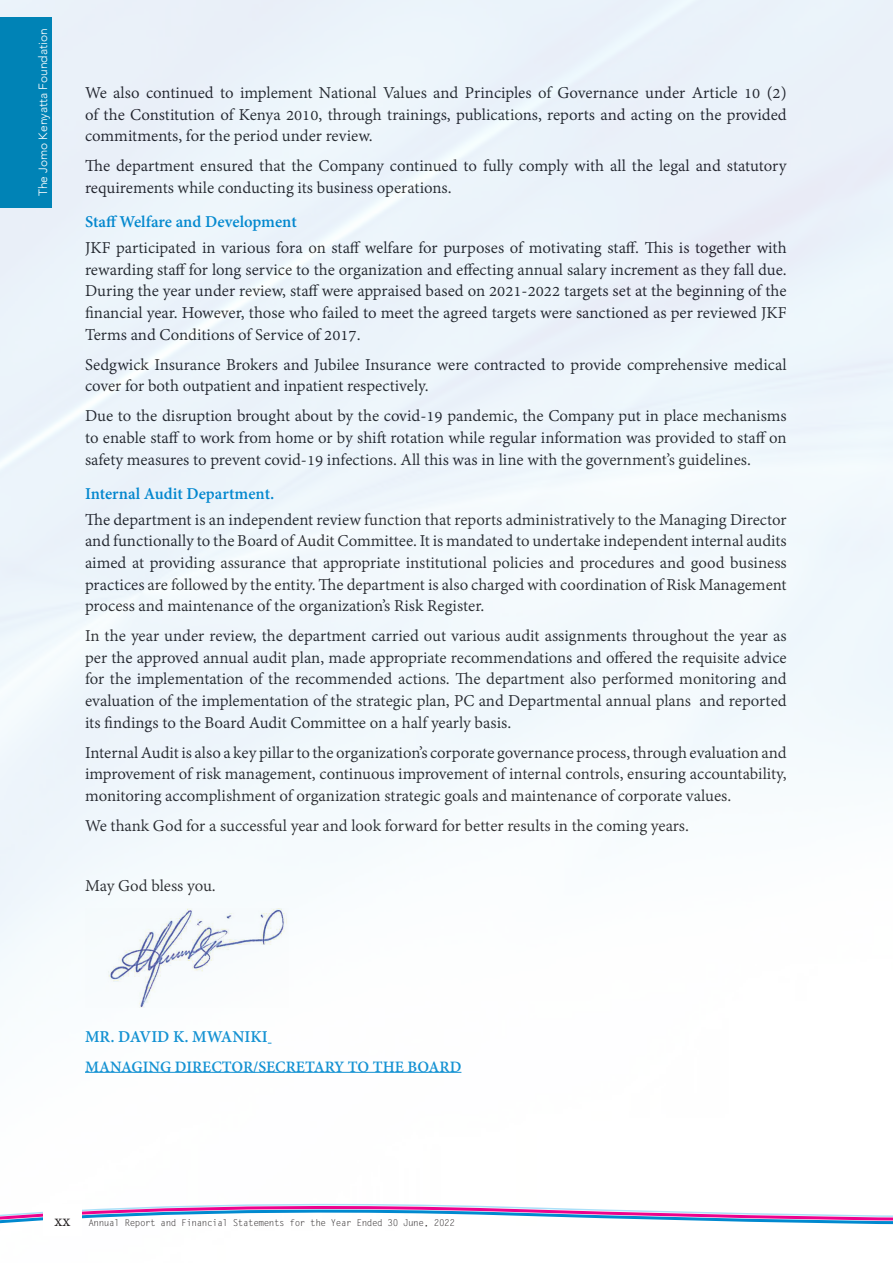
<style>
.page{position:relative;width:893px;height:1263px;background:#fff}
.page>*{position:absolute;margin:0;border:0;box-sizing:border-box;transform-origin:0 0}
.t1{font:18px/21.6px "Adobe Devanagari";color:#231f20;text-align:justify}
.text_bold_2{font:700 18px "Adobe Devanagari";color:#0089cf}
.text_bold_2-2{font:700 17.25px "Adobe Devanagari";color:#0089cf}
.t2{font:300 12px "Avenir";color:#fff}
.t3{font:9.3px "Letter Gothic Std";letter-spacing:-.05em;color:#231f20}
.s1{font-family:"Adobe Devanagari";font-size:18px}
</style>
<div class="page">
<img style="left:0;top:0;width:893px;height:1073px">
<svg style="left:0;top:1203px;width:893px;height:22px"></svg>
<div style="left:0;top:17px;width:51px;height:190px;background:#0083b6"></div>
<div style="left:43px;top:1204px;width:39px;height:32px;background:#fff"></div>
<p class="t2" style="left:36px;top:196px;width:169px;rotate:-90deg">The Jomo Kenyatta Foundation</p>
<p class="t1" style="left:85px;top:83px;width:703px">We also continued to implement National Values and Principles of Governance under Article 10 (2) of the Constitution of Kenya 2010, through trainings, publications, reports and acting on the provided commitments, for the period under review.</p>
<p class="t1" style="left:85px;top:157px;width:703px">The department ensured that the Company continued to fully comply with all the legal and statutory requirements while conducting its business operations.</p>
<p class="text_bold_2" style="left:85px;top:212px;width:213px">Staff Welfare and Development</p>
<p class="t1" style="left:85px;top:238px;width:703px">JKF participated in various fora on staff welfare for purposes of motivating staff. This is together with rewarding staff for long service to the organization and effecting annual salary increment as they fall due.<br>During the year under review, staff were appraised based on 2021-2022 targets set at the beginning of the financial year. However, those who failed to meet the agreed targets were sanctioned as per reviewed JKF Terms and Conditions of Service of 2017.</p>
<p class="t1" style="left:85px;top:355px;width:703px">Sedgwick Insurance Brokers and Jubilee Insurance were contracted to provide comprehensive medical cover for both outpatient and inpatient respectively.</p>
<p class="t1" style="left:85px;top:407px;width:703px">Due to the disruption brought about by the covid-19 pandemic, the Company put in place mechanisms to enable staff to work from home or by shift rotation while regular information was provided to staff on safety measures to prevent covid-19 infections. All this was in line with the government’s guidelines.</p>
<p class="text_bold_2" style="left:85px;top:483px;width:191px">Internal Audit Department.</p>
<p class="t1" style="left:85px;top:510px;width:703px">The department is an independent review function that reports administratively to the Managing Director and functionally to the Board of Audit Committee. It is mandated to undertake independent internal audits aimed at providing assurance that appropriate institutional policies and procedures and good business practices are followed by the entity. The department is also charged with coordination of Risk Management process and maintenance of the organization’s Risk Register.</p>
<p class="t1" style="left:85px;top:627px;width:703px">In the year under review, the department carried out various audit assignments throughout the year as per the approved annual audit plan, made appropriate recommendations and offered the requisite advice for the implementation of the recommended actions. The department also performed monitoring and evaluation of the implementation of the strategic plan, PC and Departmental annual plans and reported its findings to the Board Audit Committee on a half yearly basis.</p>
<p class="t1" style="left:85px;top:743px;width:703px">Internal Audit is also a key pillar to the organization’s corporate governance process, through evaluation and improvement of risk management, continuous improvement of internal controls, ensuring accountability, monitoring accomplishment of organization strategic goals and maintenance of corporate values.</p>
<p class="t1" style="left:85px;top:816px;width:605px">We thank God for a successful year and look forward for better results in the coming years.</p>
<p class="t1" style="left:85px;top:877px;width:132px">May God bless you.</p>
<p class="text_bold_2" style="left:85px;top:1026px;width:184px">MR. DAVID K. MWANIKI</p>
<p class="text_bold_2-2" style="left:85px;top:1056px;width:378px">MANAGING DIRECTOR/SECRETARY TO THE BOARD</p>
<p class="t3" style="left:55px;top:1217px;width:402px"><span class="s1">xx</span> Annual Report and Financial Statements for the Year Ended 30 June, 2022</p>
</div>
